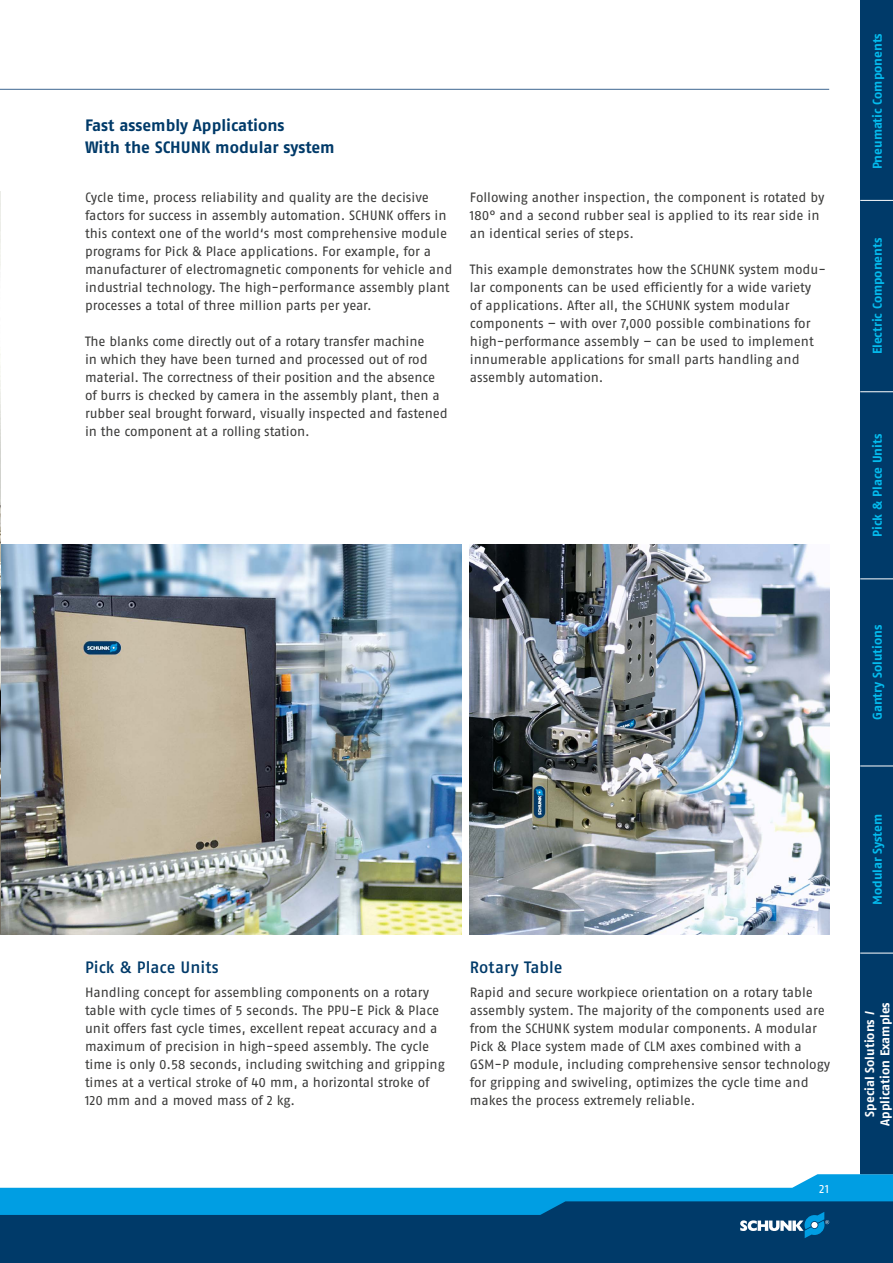
<style>
.page{position:relative;width:893px;height:1263px;background:#fff}
.page>*{position:absolute;margin:0;border:0;box-sizing:border-box;transform-origin:0 0}
.t1{font:700 16.5px/22.5px "SCHUNK Fago Pro";color:#003a69}
.t2{font:500 16.5px "SCHUNK Fago Pro";color:#003a69}
.t3{font:13.5px/18px "SCHUNK Fago Pro";letter-spacing:-.005em;color:#3b3b3a}
.t4{font:700 12.75px "SCHUNK Fago Pro";color:#04bbee}
.t5{font:700 12.75px/15.3px "SCHUNK Fago Pro";color:#fff;text-align:center}
.t6{font:12px "SCHUNK Fago Pro";color:#fff}
</style>
<div class="page">
<div style="left:0;top:1193px;width:893px;height:70px;background:#003a69"></div>
<img style="left:0;top:0;width:893px;height:1238px">
<p class="t1" style="left:85px;top:114px;width:251px">Fast assembly Applications<br>With the SCHUNK modular system</p>
<p class="t3" style="left:85px;top:188px;width:369px">Cycle time, process reliability and quality are the decisive factors for success in assembly automation. SCHUNK offers in this context one of the world‘s most comprehensive module programs for Pick &amp; Place applications. For example, for a manufacturer of electromagnetic components for vehicle and industrial technology. The high-performance assembly plant processes a total of three million parts per year.</p>
<p class="t3" style="left:85px;top:332px;width:364px">The blanks come directly out of a rotary transfer machine<br>in which they have been turned and processed out of rod material. The correctness of their position and the absence of burrs is checked by camera in the assembly plant, then a rubber seal brought forward, visually inspected and fastened in the component at a rolling station.</p>
<p class="t3" style="left:470px;top:188px;width:356px">Following another inspection, the component is rotated by<br>180° and a second rubber seal is applied to its rear side in an identical series of steps.</p>
<p class="t3" style="left:470px;top:260px;width:358px">This example demonstrates how the SCHUNK system modu&shy;lar components can be used efficiently for a wide variety of applications. After all, the SCHUNK system modular components – with over 7,000 possible combinations for high-performance assembly – can be used to implement innumerable applications for small parts handling and assembly automation.</p>
<p class="t4" style="left:869px;top:169px;width:138px;rotate:-90deg">Pneumatic Components</p>
<p class="t4" style="left:869px;top:354px;width:118px;rotate:-90deg">Electric Components</p>
<p class="t4" style="left:869px;top:537px;width:104px;rotate:-90deg">Pick &amp; Place Units</p>
<p class="t4" style="left:869px;top:720px;width:97px;rotate:-90deg">Gantry Solutions</p>
<p class="t2" style="left:85px;top:957px;width:135px">Pick &amp; Place Units</p>
<p class="t3" style="left:85px;top:983px;width:361px">Handling concept for assembling components on a rotary table with cycle times of 5 seconds. The PPU-E Pick &amp; Place unit offers fast cycle times, excellent repeat accuracy and a maximum of precision in high-speed assembly. The cycle time is only 0.58 seconds, including switching and gripping times at a vertical stroke of 40 mm, a horizontal stroke of 120 mm and a moved mass of 2 kg.</p>
<p class="t2" style="left:470px;top:957px;width:94px">Rotary Table</p>
<p class="t3" style="left:470px;top:983px;width:362px">Rapid and secure workpiece orientation on a rotary table assembly system. The majority of the components used are from the SCHUNK system modular components. A modular Pick &amp; Place system made of CLM axes combined with a GSM-P module, including comprehensive sensor technology for gripping and swiveling, optimizes the cycle time and makes the process extremely reliable.</p>
<p class="t6" style="left:819px;top:1181px;width:11px">21</p>
<p class="t4" style="left:869px;top:905px;width:93px;rotate:-90deg">Modular System</p>
<p class="t5" style="left:862px;top:1125px;width:125px;rotate:-90deg">Special Solutions /<br>Application Examples</p>
</div>
